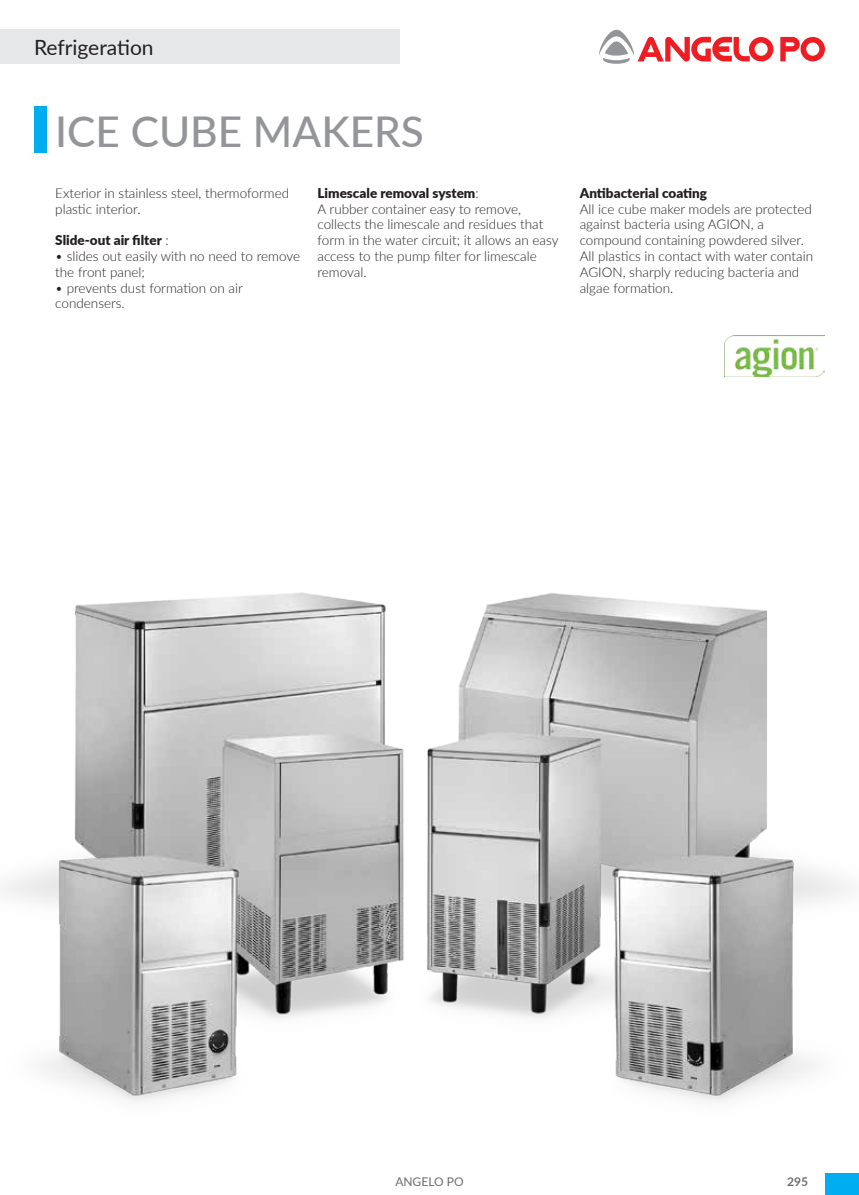
<style>
.page{position:relative;width:859px;height:1195px;background:#fff}
.page>*{position:absolute;margin:0;border:0;box-sizing:border-box;transform-origin:0 0}
.t1{font:500 42.45px "Lato";color:#939598}
.t2{font:21px "Lato";letter-spacing:-.005em;color:#231f20}
.t3{font:300 13.5px/15.8px "Lato";color:#231f20}
.t4{font:900 13.5px "Lato";color:#231f20}
.t5{font:12px "Lato";color:#6c6d70}
.t6{font:700 12px "Lato";color:#6c6d70}
.s1{font-weight:300}
.s2{font-weight:900}
</style>
<div class="page">
<svg style="left:780px;top:37px;width:45px;height:24px"></svg>
<svg style="left:599px;top:29px;width:174px;height:35px"></svg>
<div style="left:0;top:30px;width:400px;height:34px;background:#e6e7e9"></div>
<div style="left:825px;top:1174px;width:34px;height:21px;background:#00aeef"></div>
<div style="left:34px;top:106px;width:13px;height:47px;background:#00aeef"></div>
<img style="left:724px;top:336px;width:101px;height:40px">
<img style="left:4px;top:592px;width:855px;height:582px">
<h2 class="t2" style="left:34px;top:32px;width:121px">Refrigeration</h2>
<h1 class="t1" style="left:55px;top:101px;width:370px">ICE CUBE MAKERS</h1>
<p class="t3" style="left:55px;top:185px;width:235px">Exterior in stainless steel, thermoformed plastic interior.</p>
<p class="t4" style="left:55px;top:230px;width:115px">Slide-out air filter <span class="s1">:</span></p>
<p class="t3" style="left:55px;top:248px;width:246px">• slides out easily with no need to remove the front panel;</p>
<p class="t3" style="left:55px;top:279px;width:189px">• prevents dust formation on air condensers.</p>
<p class="t3" style="left:317px;top:185px;width:242px"><span class="s2">Limescale removal system</span>:<br>A rubber container easy to remove, collects the limescale and residues that form in the water circuit; it allows an easy access to the pump filter for limescale removal.</p>
<p class="t4" style="left:580px;top:183px;width:129px">Antibacterial coating</p>
<p class="t3" style="left:580px;top:200px;width:235px">All ice cube maker models are protected against bacteria using AGION, a compound containing powdered silver.<br>All plastics in contact with water contain AGION, sharply reducing bacteria and algae formation.</p>
<p class="t5" style="left:395px;top:1173px;width:70px">ANGELO PO</p>
<p class="t6" style="left:787px;top:1173px;width:22px">295</p>
</div>
